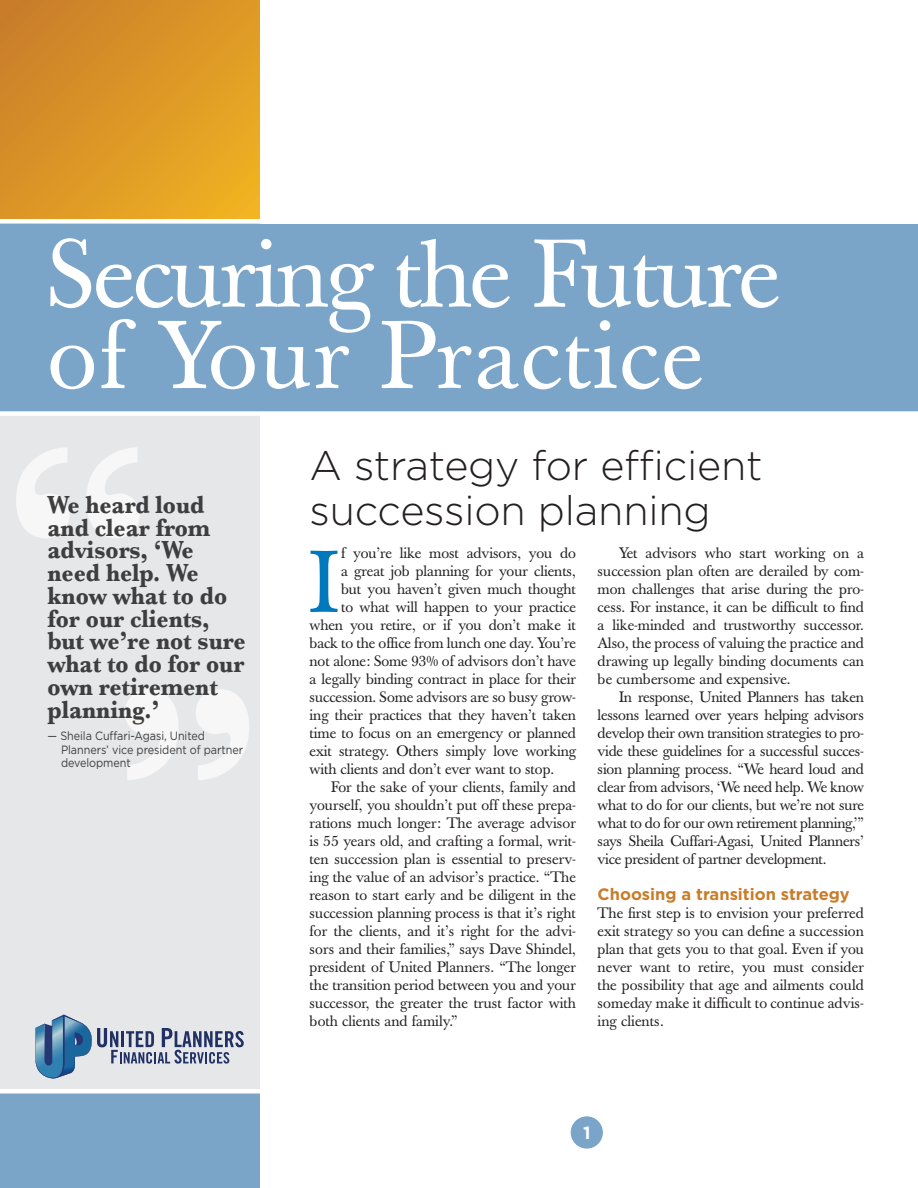
<style>
.page{position:relative;width:918px;height:1188px;background:#fff}
.page>*{position:absolute;margin:0;border:0;box-sizing:border-box;transform-origin:0 0}
.t1{font:700 261.3px/242px "Baskerville";color:#f7f7f8;text-align:center}
.t2{font:95.4px/81.3px "Baskerville";letter-spacing:-.02em;color:#fff}
.t3{font:86.85px "Baskerville";color:#0078bd}
.t4{font:300 41.25px/45px "Gotham";letter-spacing:-.005em;color:#231f20}
.t5{font:700 25.95px/22.8px "Baskerville";color:#3e3e3f;scale:.9 1}
.t6{font:700 17.7px "Gotham";color:#fff}
.t7{font:700 16.5px "Gotham";color:#c97c29}
.t8{font:15px/18px "Baskerville";color:#231f20;text-align:justify}
.t9{font:12px/13.5px "Gotham";letter-spacing:-.005em;color:#3e3e3f;scale:.9 1}
</style>
<div class="page">
<div style="left:0;top:305px;width:259px;height:883px;background:#e6e7e9"></div>
<div style="left:0;top:1090px;width:259px;height:98px;background:#7aa4c8"></div>
<hr style="left:0;top:1089px;width:265px;height:4px;background:#fff">
<div style="left:0;top:0;width:259px;height:299px;background:linear-gradient(to right,#d08729,#e8a723)"></div>
<div style="left:0;top:224px;width:918px;height:189px;background:#7aa4c8"></div>
<div style="left:0;top:219px;width:918px;height:5px;background:#fff"></div>
<div style="left:0;top:411px;width:918px;height:5px;background:#fff"></div>
<div style="left:571px;top:1116px;width:32px;height:33px;background:#7aa4c8;border-radius:50%"></div>
<svg style="left:36px;top:1015px;width:208px;height:63px"></svg>
<h2 class="t2" style="left:48px;top:236px;width:734px">Securing the Future of Your Practice</h2>
<h1 class="t1" style="left:0;top:416px;width:267px">“ ”</h1>
<h3 class="t5" style="left:48px;top:493px;width:222px">We heard loud and clear from advisors, ‘We need help. We know what to do for our clients, but we’re not sure what to do for our own retirement planning.’</h3>
<p class="t9" style="left:61px;top:729px;width:204px;text-indent:-14px">— Sheila Cuffari-Agasi, United<br>Planners’ vice president of partner development</p>
<h3 class="t4" style="left:310px;top:443px;width:455px">A strategy for efficient succession planning</h3>
<h3 class="t3" style="left:310px;top:531px;width:30px">I</h3>
<p class="t8" style="left:341px;top:544px;width:236px">f you’re like most advisors, you do</p>
<p class="t8" style="left:598px;top:544px;width:268px;text-indent:22px">Yet advisors who start working on a succession plan often are derailed by com&shy;mon challenges that arise during the pro&shy;cess. For instance, it can be difficult to find a like-minded and trustworthy successor.<br>Also, the process of valuing the practice and drawing up legally binding documents can be cumbersome and expensive.</p>
<p class="t8" style="left:598px;top:688px;width:268px;text-indent:22px">In response, United Planners has taken lessons learned over years helping advisors develop their own transition strategies to pro&shy;vide these guidelines for a successful succes&shy;sion planning process. “We heard loud and clear from advisors, ‘We need help. We know what to do for our clients, but we’re not sure what to do for our own retirement planning,’” says Sheila Cuffari-Agasi, United Planners’ vice president of partner development.</p>
<p class="t7" style="left:598px;top:885px;width:254px">Choosing a transition strategy</p>
<p class="t8" style="left:598px;top:904px;width:268px">The first step is to envision your preferred exit strategy so you can define a succession plan that gets you to that goal. Even if you never want to retire, you must consider the possibility that age and ailments could someday make it difficult to continue advis&shy;ing clients.</p>
<p class="t8" style="left:341px;top:562px;width:236px">a great job planning for your clients,</p>
<p class="t8" style="left:341px;top:580px;width:236px">but you haven’t given much thought</p>
<p class="t8" style="left:341px;top:598px;width:236px">to what will happen to your practice</p>
<p class="t8" style="left:310px;top:616px;width:268px">when you retire, or if you don’t make it</p>
<p class="t8" style="left:310px;top:634px;width:268px">back to the office from lunch one day. You’re</p>
<p class="t8" style="left:310px;top:652px;width:268px">not alone: Some 93% of advisors don’t have</p>
<p class="t8" style="left:310px;top:670px;width:268px">a legally binding contract in place for their</p>
<p class="t8" style="left:310px;top:688px;width:268px">succession. Some advisors are so busy grow-</p>
<p class="t8" style="left:310px;top:706px;width:268px">ing their practices that they haven’t taken</p>
<p class="t8" style="left:310px;top:724px;width:268px">time to focus on an emergency or planned</p>
<p class="t8" style="left:310px;top:742px;width:268px">exit strategy. Others simply love working</p>
<p class="t8" style="left:310px;top:760px;width:246px">with clients and don’t ever want to stop.</p>
<p class="t8" style="left:331px;top:778px;width:246px">For the sake of your clients, family and</p>
<p class="t8" style="left:310px;top:796px;width:268px">yourself, you shouldn’t put off these prepa-</p>
<p class="t8" style="left:310px;top:814px;width:268px">rations much longer: The average advisor</p>
<p class="t8" style="left:310px;top:832px;width:268px">is 55 years old, and crafting a formal, writ-</p>
<p class="t8" style="left:310px;top:850px;width:268px">ten succession plan is essential to preserv-</p>
<p class="t8" style="left:310px;top:868px;width:268px">ing the value of an advisor’s practice. “The</p>
<p class="t8" style="left:310px;top:886px;width:268px">reason to start early and be diligent in the</p>
<p class="t8" style="left:310px;top:904px;width:268px">succession planning process is that it’s right</p>
<p class="t8" style="left:310px;top:922px;width:268px">for the clients, and it’s right for the advi-</p>
<p class="t8" style="left:310px;top:940px;width:268px">sors and their families,” says Dave Shindel,</p>
<p class="t8" style="left:310px;top:958px;width:268px">president of United Planners. “The longer</p>
<p class="t8" style="left:310px;top:976px;width:268px">the transition period between you and your</p>
<p class="t8" style="left:310px;top:994px;width:268px">successor, the greater the trust factor with</p>
<p class="t8" style="left:310px;top:1012px;width:150px">both clients and family.”</p>
<p class="t6" style="left:583px;top:1123px;width:9px">1</p>
</div>
